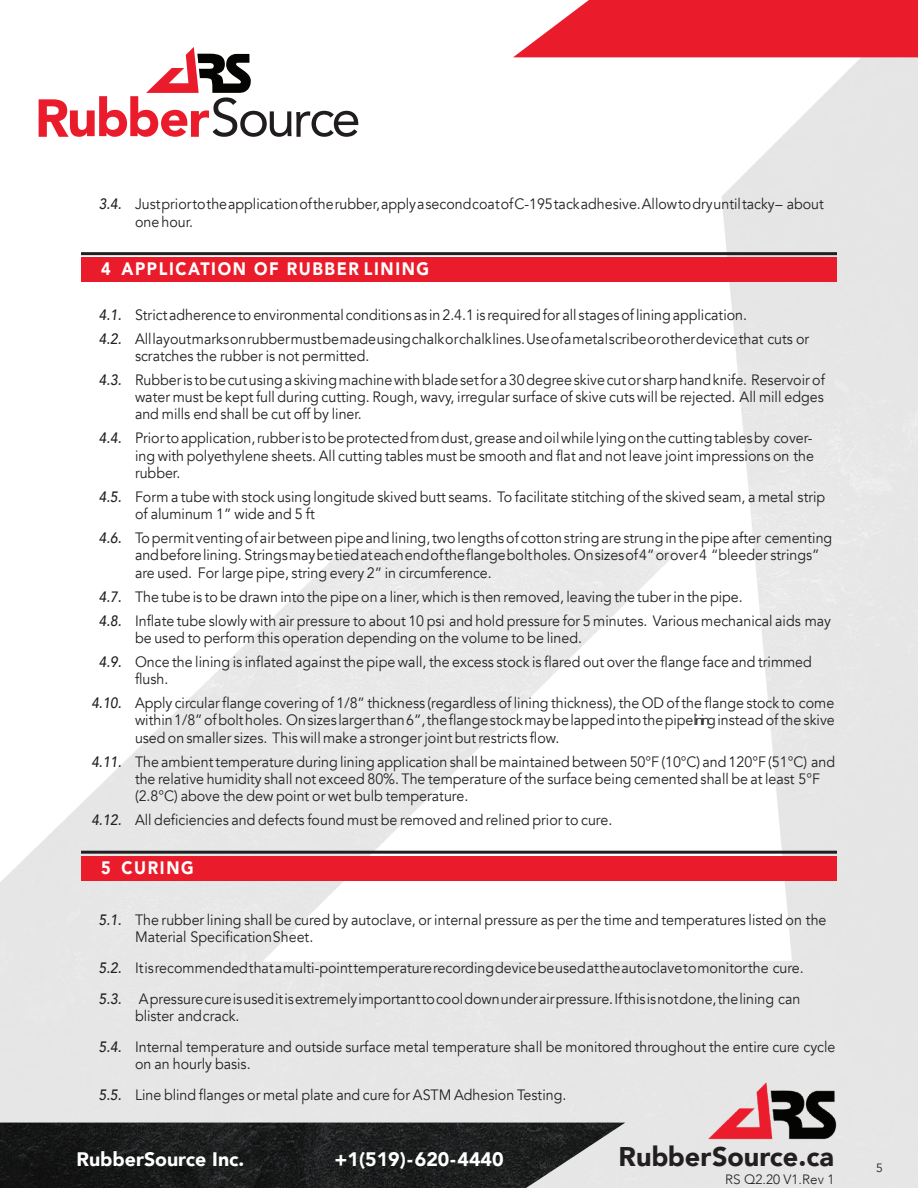
<style>
.page{position:relative;width:918px;height:1188px;background:#fff}
.page>*{position:absolute;margin:0;border:0;box-sizing:border-box;transform-origin:0 0}
.t1{font:900 27px "Avenir";color:#231f20}
.t2{font:900 19.5px "Avenir";color:#fff}
.t3{font:900 18px "Avenir";letter-spacing:.1em;color:#fff;scale:.9 1}
.t4{font:15px/17.2px "Avenir";color:#231f20;scale:.95 1}
.t5{font:300 13.5px "Avenir";color:#231f20}
.t6{font:12px "Avenir";color:#231f20}
.s1{font-weight:500;font-style:italic}
</style>
<div class="page">
<img style="left:0;top:1123px;width:625px;height:65px">
<svg style="left:513px;top:0;width:405px;height:57px;background:#ec3240"></svg>
<img style="left:706px;top:1081px;width:131px;height:59px">
<svg style="left:39px;top:47px;width:319px;height:90px"></svg>
<div style="left:81px;top:257px;width:756px;height:25px;background:#ea1c2b"></div>
<hr style="left:81px;top:252px;width:756px;height:3px;background:#231f20">
<div style="left:81px;top:856px;width:756px;height:25px;background:#ea1c2b"></div>
<hr style="left:81px;top:851px;width:756px;height:3px;background:#231f20">
<p class="t4" style="left:135px;top:196px;width:727px;text-indent:-36px"><span class="s1">3.4.</span> Just prior to the application of the rubber, apply a second coat of C-195 tack adhesive. Allow to dry until tacky – about one hour.</p>
<p class="t3" style="left:101px;top:254px;width:366px">4 APPLICATION OF RUBBER LINING</p>
<p class="t4" style="left:99px;top:306px;width:684px"><span class="s1">4.1.</span> Strict adherence to environmental conditions as in 2.4.1 is required for all stages of lining application.</p>
<p class="t4" style="left:135px;top:330px;width:711px;text-indent:-36px"><span class="s1">4.2.</span> All layout marks on rubber must be made using chalk or chalk lines. Use of a metal scribe or other device that cuts or scratches the rubber is not permitted.</p>
<p class="t4" style="left:135px;top:371px;width:728px;text-align:justify;text-indent:-36px"><span class="s1">4.3.</span> Rubber is to be cut using a skiving machine with blade set for a 30 degree skive cut or sharp hand knife. Reservoir of water must be kept full during cutting. Rough, wavy, irregular surface of skive cuts will be rejected. All mill edges and mills end shall be cut off by liner.</p>
<p class="t4" style="left:135px;top:430px;width:716px;text-align:justify;text-indent:-36px"><span class="s1">4.4.</span> Prior to application, rubber is to be protected from dust, grease and oil while lying on the cutting tables by cover&shy;ing with polyethylene sheets. All cutting tables must be smooth and flat and not leave joint impressions on the rubber.</p>
<p class="t4" style="left:135px;top:488px;width:728px;text-indent:-36px"><span class="s1">4.5.</span> Form a tube with stock using longitude skived butt seams. To facilitate stitching of the skived seam, a metal strip of aluminum 1” wide and 5 ft</p>
<p class="t4" style="left:135px;top:530px;width:736px;text-indent:-36px"><span class="s1">4.6.</span> To permit venting of air between pipe and lining, two lengths of cotton string are strung in the pipe after cementing and before lining. Strings may be tied at each end of the flange bolt holes. On sizes of 4” or over 4 “bleeder strings” are used. For large pipe, string every 2” in circumference.</p>
<p class="t4" style="left:99px;top:588px;width:679px"><span class="s1">4.7.</span> The tube is to be drawn into the pipe on a liner, which is then removed, leaving the tuber in the pipe.</p>
<p class="t4" style="left:135px;top:612px;width:734px;text-indent:-36px"><span class="s1">4.8.</span> Inflate tube slowly with air pressure to about 10 psi and hold pressure for 5 minutes. Various mechanical aids may be used to perform this operation depending on the volume to be lined.</p>
<p class="t4" style="left:135px;top:653px;width:714px;text-indent:-36px"><span class="s1">4.9.</span> Once the lining is inflated against the pipe wall, the excess stock is flared out over the flange face and trimmed flush.</p>
<p class="t4" style="left:135px;top:695px;width:738px;text-align:justify;text-indent:-44px"><span class="s1">4.10.</span> Apply circular flange covering of 1/8” thickness (regardless of lining thickness), the OD of the flange stock to come within 1/8” of bolt holes. On sizes larger than 6”, the flange stock may be lapped into the pipelining instead of the skive used on smaller sizes. This will make a stronger joint but restricts flow.</p>
<p class="t4" style="left:135px;top:753px;width:739px;text-indent:-44px"><span class="s1">4.11.</span> The ambient temperature during lining application shall be maintained between 50°F (10°C) and 120°F (51°C) and the relative humidity shall not exceed 80%. The temperature of the surface being cemented shall be at least 5°F (2.8°C) above the dew point or wet bulb temperature.</p>
<p class="t4" style="left:91px;top:812px;width:550px"><span class="s1">4.12.</span> All deficiencies and defects found must be removed and relined prior to cure.</p>
<p class="t3" style="left:101px;top:852px;width:104px">5 CURING</p>
<p class="t4" style="left:135px;top:911px;width:729px;text-indent:-36px"><span class="s1">5.1.</span> The rubber lining shall be cured by autoclave, or internal pressure as per the time and temperatures listed on the<br>Material Specification Sheet.</p>
<p class="t4" style="left:99px;top:959px;width:743px"><span class="s1">5.2.</span> It is recommended that a multi-point temperature recording device be used at the autoclave to monitor the cure.</p>
<p class="t4" style="left:135px;top:990px;width:702px;text-indent:-36px"><span class="s1">5.3.</span> A pressure cure is used it is extremely important to cool down under air pressure. If this is not done, the lining can blister and crack.</p>
<p class="t4" style="left:135px;top:1038px;width:739px;text-indent:-36px"><span class="s1">5.4.</span> Internal temperature and outside surface metal temperature shall be monitored throughout the entire cure cycle on an hourly basis.</p>
<p class="t4" style="left:99px;top:1086px;width:493px"><span class="s1">5.5.</span> Line blind flanges or metal plate and cure for ASTM Adhesion Testing.</p>
<h2 class="t2" style="left:76px;top:1143px;width:169px">RubberSource Inc.</h2>
<h2 class="t2" style="left:335px;top:1143px;width:171px">+1(519)-620-4440</h2>
<h1 class="t1" style="left:619px;top:1134px;width:217px">RubberSource.ca</h1>
<p class="t5" style="left:725px;top:1171px;width:111px">RS Q2.20 V1.Rev 1</p>
<p class="t6" style="left:876px;top:1161px;width:8px">5</p>
</div>
